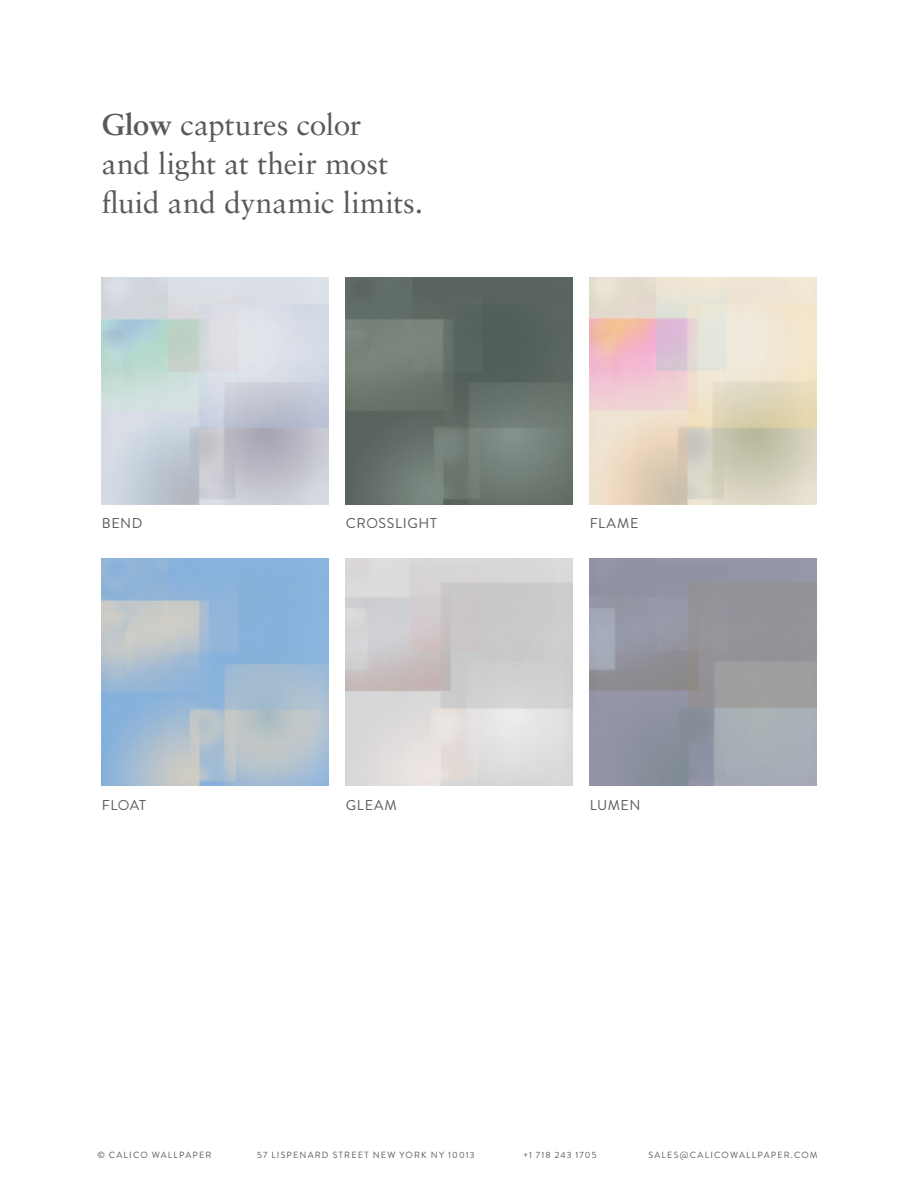
<style>
.page{position:relative;width:918px;height:1188px;background:#fff}
.page>*{position:absolute;margin:0;border:0;box-sizing:border-box;transform-origin:0 0}
.t1{font:30px/39px "Sabon LT Pro";letter-spacing:-.005em;color:#58595b}
.t2{font:14.25px "Brandon Grotesque";letter-spacing:.04em;color:#58595b}
.t3{font:9px "Brandon Grotesque";letter-spacing:.13em;color:#58595b}
.s1{font-weight:700}
</style>
<div class="page">
<img style="left:102px;top:559px;width:226px;height:226px">
<img style="left:346px;top:278px;width:226px;height:226px">
<h1 class="t1" style="left:102px;top:104px;width:323px"><span class="s1">Glow</span> captures color<br>and light at their most fluid and dynamic limits.</h1>
<h2 class="t2" style="left:102px;top:514px;width:42px">BEND</h2>
<h2 class="t2" style="left:346px;top:514px;width:93px">CROSSLIGHT</h2>
<h2 class="t2" style="left:590px;top:514px;width:50px">FLAME</h2>
<h2 class="t2" style="left:102px;top:795px;width:46px">FLOAT</h2>
<h2 class="t2" style="left:346px;top:795px;width:53px">GLEAM</h2>
<h2 class="t2" style="left:590px;top:795px;width:52px">LUMEN</h2>
<p class="t3" style="left:97px;top:1149px;width:116px">© CALICO WALLPAPER</p>
<p class="t3" style="left:257px;top:1149px;width:219px">57 LISPENARD STREET NEW YORK NY 10013</p>
<p class="t3" style="left:523px;top:1149px;width:75px">+1 718 243 1705</p>
<p class="t3" style="left:648px;top:1149px;width:171px">SALES@CALICOWALLPAPER.COM</p>
</div>
